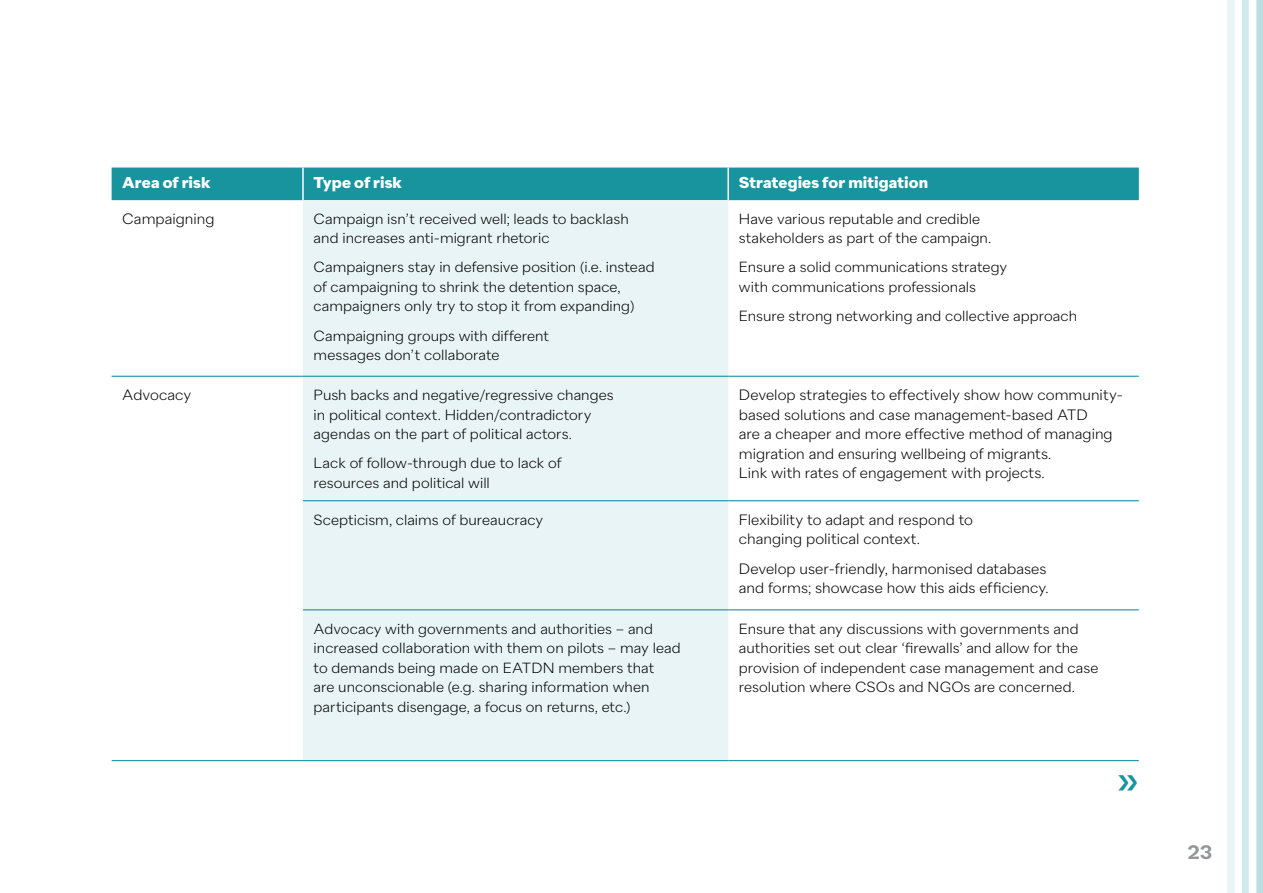
<style>
.page{position:relative;width:1263px;height:893px;background:#fff}
.page>*{position:absolute;margin:0;border:0;box-sizing:border-box;transform-origin:0 0}
.t1{font:500 40.5px "Quarion";color:#17949e}
.t2{font:600 19.5px "Quarion";color:#939598}
.t3{font:700 15.75px "Quarion";letter-spacing:.005em;color:#fff}
.t4{font:300 15px/19.5px "Quarion";color:#000}
.t5{font:300 14.7px/19.5px "Quarion";color:#000}
</style>
<div class="page">
<svg style="left:1256px;top:0;width:7px;height:893px;background:#bde0e3"></svg>
<div style="left:1227px;top:0;width:7px;height:893px;background:#e8f4f5"></div>
<svg style="left:1242px;top:0;width:7px;height:893px;background:#d2eaec"></svg>
<div style="left:112px;top:168px;width:1027px;height:32px;background:#17949e"></div>
<div style="left:303px;top:200px;width:425px;height:560px;background:#e8f4f5"></div>
<hr style="left:302px;top:168px;width:2px;height:32px;background:#fff">
<hr style="left:727px;top:168px;width:2px;height:32px;background:#fff">
<hr style="left:112px;top:376px;width:191px;height:1px;background:#17949e">
<hr style="left:303px;top:376px;width:425px;height:1px;background:#17949e">
<hr style="left:728px;top:376px;width:411px;height:1px;background:#17949e">
<hr style="left:303px;top:500px;width:425px;height:1px;background:#17949e">
<hr style="left:728px;top:500px;width:411px;height:1px;background:#17949e">
<hr style="left:303px;top:609px;width:425px;height:1px;background:#17949e">
<hr style="left:112px;top:760px;width:191px;height:1px;background:#17949e">
<hr style="left:728px;top:609px;width:411px;height:1px;background:#17949e">
<hr style="left:728px;top:760px;width:411px;height:1px;background:#17949e">
<hr style="left:303px;top:760px;width:425px;height:1px;background:#17949e">
<p class="t3" style="left:122px;top:173px;width:90px">Area of risk</p>
<p class="t3" style="left:314px;top:173px;width:90px">Type of risk</p>
<p class="t3" style="left:739px;top:173px;width:191px">Strategies for mitigation</p>
<p class="t4" style="left:122px;top:209px;width:94px">Campaigning</p>
<p class="t5" style="left:314px;top:209px;width:317px">Campaign isn’t received well; leads to backlash and increases anti-migrant rhetoric</p>
<p class="t5" style="left:314px;top:257px;width:343px">Campaigners stay in defensive position (i.e. instead of campaigning to shrink the detention space, campaigners only try to stop it from expanding)</p>
<p class="t5" style="left:314px;top:326px;width:237px">Campaigning groups with different messages don’t collaborate</p>
<p class="t5" style="left:739px;top:209px;width:254px">Have various reputable and credible stakeholders as part of the campaign.</p>
<p class="t5" style="left:739px;top:257px;width:270px">Ensure a solid communications strategy with communications professionals</p>
<p class="t5" style="left:739px;top:306px;width:340px">Ensure strong networking and collective approach</p>
<p class="t4" style="left:122px;top:385px;width:71px">Advocacy</p>
<p class="t5" style="left:314px;top:385px;width:302px">Push backs and negative/regressive changes in political context. Hidden/contradictory agendas on the part of political actors.</p>
<p class="t5" style="left:314px;top:454px;width:249px">Lack of follow-through due to lack of resources and political will</p>
<p class="t4" style="left:739px;top:385px;width:386px">Develop strategies to effectively show how community&shy;based solutions and case management-based ATD<br>are a cheaper and more effective method of managing migration and ensuring wellbeing of migrants.<br>Link with rates of engagement with projects.</p>
<p class="t5" style="left:314px;top:510px;width:231px">Scepticism, claims of bureaucracy</p>
<p class="t4" style="left:739px;top:510px;width:236px">Flexibility to adapt and respond to changing political context.</p>
<p class="t4" style="left:739px;top:559px;width:311px">Develop user-friendly, harmonised databases and forms; showcase how this aids efficiency.</p>
<p class="t5" style="left:314px;top:619px;width:369px">Advocacy with governments and authorities – and increased collaboration with them on pilots – may lead to demands being made on EATDN members that<br>are unconscionable (e.g. sharing information when participants disengage, a focus on returns, etc.)</p>
<p class="t5" style="left:739px;top:619px;width:361px">Ensure that any discussions with governments and authorities set out clear ‘firewalls’ and allow for the provision of independent case management and case resolution where CSOs and NGOs are concerned.</p>
<h1 class="t1" style="left:1117px;top:758px;width:24px">››</h1>
<h2 class="t2" style="left:1188px;top:840px;width:26px">23</h2>
</div>
